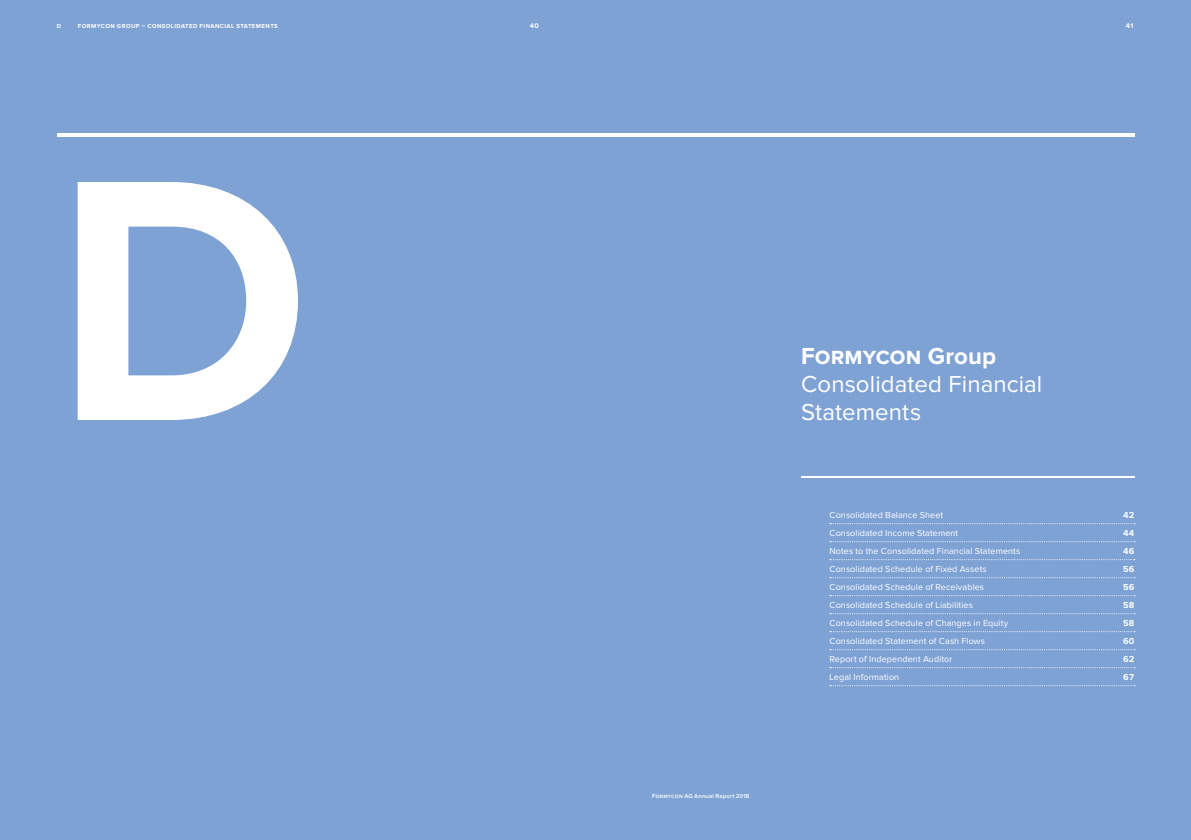
<style>
.page{position:relative;width:1191px;height:840px;background:#7fa2d5}
.page>*{position:absolute;margin:0;border:0;box-sizing:border-box;transform-origin:0 0}
.t1{font:700 356.8px "Proxima Nova";color:#fff}
.t2{font:24px/28px "Proxima Nova";letter-spacing:.005em;color:#fff}
.t3{font:700 24px "Proxima Nova";letter-spacing:.005em;color:#fff}
.t4{font:9px/18px "Proxima Nova";letter-spacing:.01em;color:#fff}
.t5{font:700 9px/18px "Proxima Nova";color:#fff;text-align:justify}
.t6{font:700 7px "Proxima Nova";color:#fff}
.t7{font:700 6px "Proxima Nova";letter-spacing:.075em;color:#fff}
.t8{font:600 6px "Proxima Nova";letter-spacing:.025em;color:#fff}
</style>
<div class="page">
<hr style="left:57px;top:133px;width:1077px;height:4px;background:#fff">
<hr style="left:801px;top:476px;width:333px;height:2px;background:#fff">
<svg style="left:829px;top:523px;width:306px;height:1px"></svg>
<svg style="left:829px;top:541px;width:306px;height:1px"></svg>
<svg style="left:829px;top:559px;width:306px;height:1px"></svg>
<svg style="left:829px;top:577px;width:306px;height:1px"></svg>
<svg style="left:829px;top:595px;width:306px;height:1px"></svg>
<svg style="left:829px;top:613px;width:306px;height:1px"></svg>
<svg style="left:829px;top:631px;width:306px;height:1px"></svg>
<svg style="left:829px;top:649px;width:306px;height:1px"></svg>
<svg style="left:829px;top:667px;width:306px;height:1px"></svg>
<svg style="left:829px;top:685px;width:306px;height:1px"></svg>
<p class="t7" style="left:57px;top:23px;width:6px">D</p>
<p class="t7" style="left:78px;top:23px;width:201px">FORMYCON GROUP – CONSOLIDATED FINANCIAL STATEMENTS</p>
<h1 class="t1" style="left:54px;top:138px;width:258px">D</h1>
<p class="t6" style="left:530px;top:22px;width:10px">40</p>
<p class="t6" style="left:1126px;top:22px;width:10px">41</p>
<p class="t8" style="left:652px;top:793px;width:99px">Formycon AG Annual Report 2018</p>
<h2 class="t3" style="left:801px;top:345px;width:196px">Formycon Group</h2>
<h2 class="t2" style="left:801px;top:371px;width:243px">Consolidated Financial<br>Statements</h2>
<p class="t4" style="left:829px;top:506px;width:192px">Consolidated Balance Sheet<br>Consolidated Income Statement<br>Notes to the Consolidated Financial Statements Consolidated Schedule of Fixed Assets Consolidated Schedule of Receivables Consolidated Schedule of Liabilities Consolidated Schedule of Changes in Equity Consolidated Statement of Cash Flows<br>Report of Independent Auditor<br>Legal Information</p>
<p class="t5" style="left:1123px;top:506px;width:13px">42<br>44<br>46<br>56<br>56<br>58<br>58<br>60<br>62<br>67</p>
</div>
